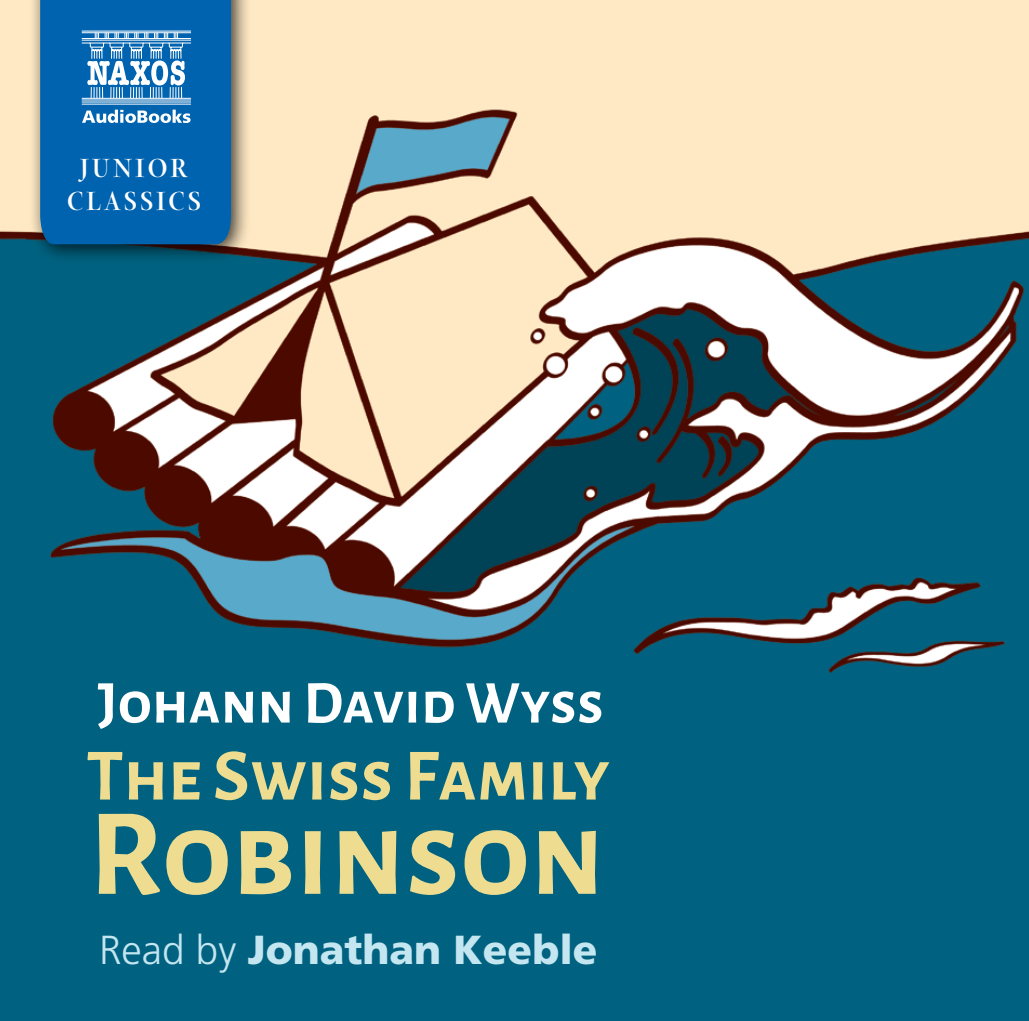
<style>
.page{position:relative;width:1029px;height:1021px;background:#fff}
.page>*{position:absolute;margin:0;border:0;box-sizing:border-box;transform-origin:0 0}
.t1{font:700 123.9px "Alegreya Sans SC";color:#eedd90}
.t2{font:700 73.8px "Alegreya Sans SC";color:#eedd90}
.t3{font:700 60.9px "Alegreya Sans SC";color:#fff}
.t4{font:900 40.5px "Frutiger";color:#c4e6f0}
.t5{font:700 28.5px/33px "Arepo";letter-spacing:.1em;color:#fff;text-align:center}
.s1{font-weight:300}
</style>
<div class="page">
<img style="left:0;top:0;width:1029px;height:1020px">
<div style="left:28px;top:0;width:223px;height:265px;background:#000;opacity:.75"></div>
<div style="left:40px;top:0;width:191px;height:244px;background:#0063af"></div>
<hr style="left:82px;top:42px;width:109px;height:2px;background:#fff">
<hr style="left:82px;top:98px;width:109px;height:1px;background:#fff">
<hr style="left:82px;top:40px;width:109px;height:1px;background:#fff">
<hr style="left:82px;top:38px;width:109px;height:1px;background:#fff">
<hr style="left:82px;top:32px;width:109px;height:1px;background:#fff">
<hr style="left:82px;top:31px;width:109px;height:1px;background:#fff">
<hr style="left:82px;top:99px;width:109px;height:1px;background:#fff">
<hr style="left:82px;top:104px;width:109px;height:1px;background:#fff">
<hr style="left:82px;top:101px;width:109px;height:1px;background:#fff">
<svg style="left:87px;top:33px;width:98px;height:66px"></svg>
<svg style="left:82px;top:110px;width:109px;height:13px"></svg>
<p class="t5" style="left:67px;top:152px;width:136px">JUNIOR<br>CLASSICS</p>
<h3 class="t3" style="left:97px;top:658px;width:508px">Johann David Wyss</h3>
<h2 class="t2" style="left:86px;top:721px;width:525px">The Swiss Family</h2>
<h1 class="t1" style="left:89px;top:763px;width:517px">Robinson</h1>
<p class="t4" style="left:99px;top:925px;width:500px"><span class="s1">Read by</span> Jonathan Keeble</p>
</div>
